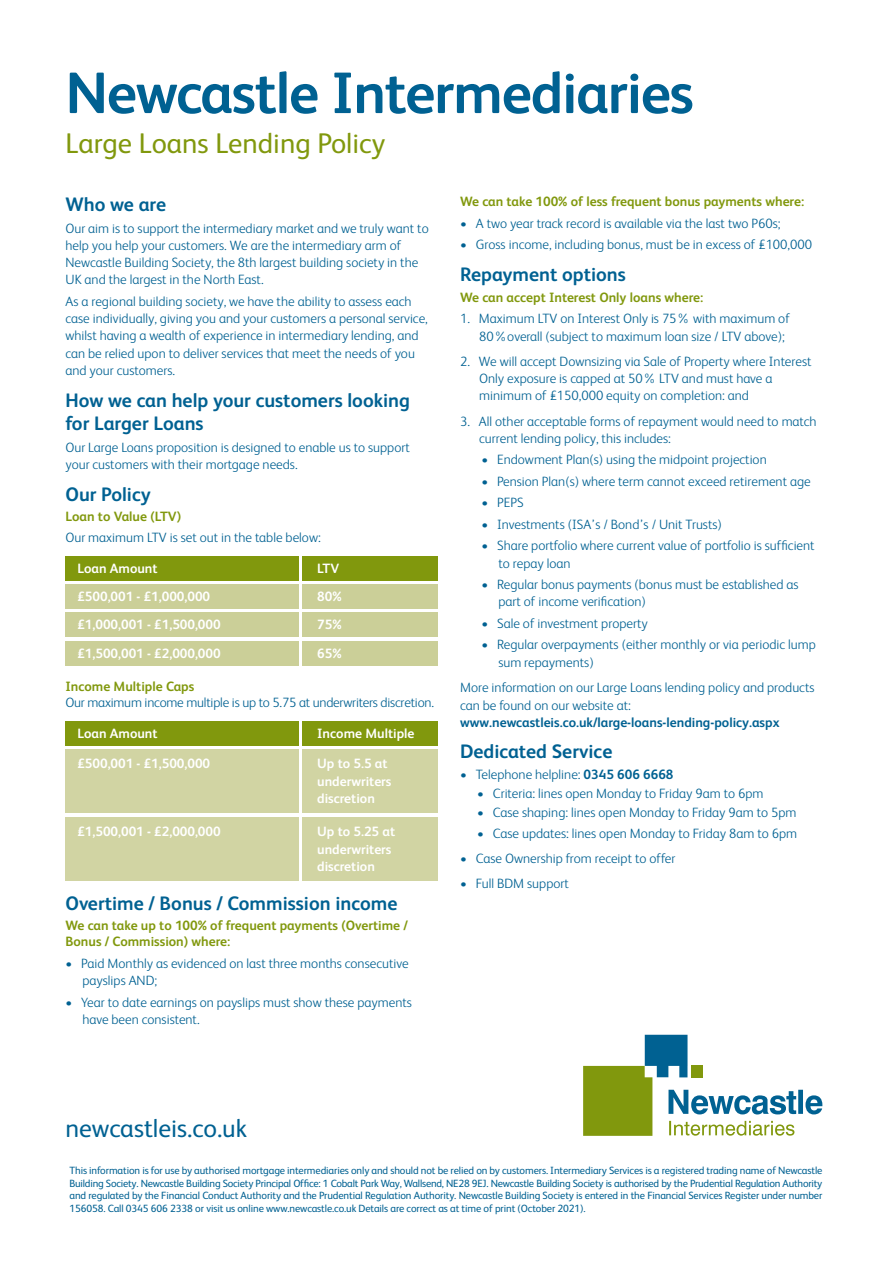
<style>
.page{position:relative;width:893px;height:1263px;background:#fff}
.page>*{position:absolute;margin:0;border:0;box-sizing:border-box;transform-origin:0 0}
.t1{font:700 58.5px "FS Albert";letter-spacing:-.02em;color:#006192}
.t2{font:28.5px "FS Albert";color:#81980d}
.t3{font:25.5px "FS Albert";color:#006192}
.t4{font:700 19.5px/23.4px "FS Albert";color:#006192}
.t5{font:300 13.5px/17.2px "FS Albert";color:#006192}
.t6{font:700 13.5px/17.2px "FS Albert";color:#fff}
.t7{font:700 13.5px/16.2px "FS Albert";color:#81980d}
.t8{font:700 13.5px "FS Albert";color:#006192}
.t9{font:10.5px/12.6px "FS Albert";letter-spacing:-.01em;color:#006192;text-align:justify}
.s1{font-weight:700}
</style>
<div class="page">
<div style="left:65px;top:556px;width:234px;height:24px;background:#81980d"></div>
<div style="left:65px;top:722px;width:234px;height:24px;background:#81980d"></div>
<div style="left:65px;top:584px;width:234px;height:24px;background:#cbcf98"></div>
<div style="left:65px;top:749px;width:234px;height:64px;background:#d1d4a3"></div>
<div style="left:65px;top:817px;width:234px;height:64px;background:#d1d4a3"></div>
<div style="left:65px;top:612px;width:234px;height:25px;background:#cbcf98"></div>
<div style="left:65px;top:641px;width:234px;height:24px;background:#cbcf98"></div>
<div style="left:303px;top:556px;width:135px;height:24px;background:#81980d"></div>
<div style="left:303px;top:722px;width:135px;height:24px;background:#81980d"></div>
<div style="left:303px;top:584px;width:135px;height:24px;background:#cbcf98"></div>
<div style="left:303px;top:749px;width:135px;height:64px;background:#d1d4a3"></div>
<div style="left:303px;top:817px;width:135px;height:64px;background:#d1d4a3"></div>
<div style="left:303px;top:612px;width:135px;height:25px;background:#cbcf98"></div>
<div style="left:303px;top:641px;width:135px;height:24px;background:#cbcf98"></div>
<svg style="left:583px;top:1035px;width:239px;height:101px"></svg>
<div style="left:691px;top:1065px;width:11px;height:12px;background:#81980d"></div>
<p class="t1" style="left:65px;top:53px;width:630px">Newcastle Intermediaries</p>
<p class="t2" style="left:65px;top:124px;width:321px">Large Loans Lending Policy</p>
<p class="t4" style="left:65px;top:192px;width:102px">Who we are</p>
<p class="t5" style="left:65px;top:219px;width:365px">Our aim is to support the intermediary market and we truly want to help you help your customers. We are the intermediary arm of Newcastle Building Society, the 8th largest building society in the UK and the largest in the North East.</p>
<p class="t5" style="left:65px;top:292px;width:364px">As a regional building society, we have the ability to assess each case individually, giving you and your customers a personal service, whilst having a wealth of experience in intermediary lending, and can be relied upon to deliver services that meet the needs of you and your customers.</p>
<p class="t4" style="left:65px;top:388px;width:346px">How we can help your customers looking for Larger Loans</p>
<p class="t5" style="left:65px;top:438px;width:346px">Our Large Loans proposition is designed to enable us to support your customers with their mortgage needs.</p>
<p class="t4" style="left:65px;top:482px;width:87px">Our Policy</p>
<p class="t7" style="left:65px;top:508px;width:117px">Loan to Value (LTV)</p>
<p class="t5" style="left:65px;top:528px;width:257px">Our maximum LTV is set out in the table below:</p>
<p class="t7" style="left:460px;top:193px;width:346px">We can take 100% of less frequent bonus payments where:</p>
<p class="t5" style="left:460px;top:214px;width:322px">• A two year track record is available via the last two P60s;</p>
<p class="t5" style="left:460px;top:236px;width:353px">• Gross income, including bonus, must be in excess of £100,000</p>
<p class="t4" style="left:460px;top:262px;width:167px">Repayment options</p>
<p class="t7" style="left:460px;top:289px;width:245px">We can accept Interest Only loans where:</p>
<p class="t5" style="left:479px;top:309px;width:312px;text-indent:-19px">1. Maximum LTV on Interest Only is 75% with maximum of<br>80%overall (subject to maximum loan size / LTV above);</p>
<p class="t5" style="left:479px;top:353px;width:334px;line-height:16.8px;text-indent:-19px">2. We will accept Downsizing via Sale of Property where Interest<br>Only exposure is capped at 50% LTV and must have a minimum of £150,000 equity on completion: and</p>
<p class="t5" style="left:479px;top:412px;width:339px;text-indent:-19px">3. All other acceptable forms of repayment would need to match current lending policy, this includes:</p>
<p class="t5" style="left:481px;top:450px;width:287px">• Endowment Plan(s) using the midpoint projection</p>
<p class="t5" style="left:481px;top:472px;width:331px">• Pension Plan(s) where term cannot exceed retirement age</p>
<p class="t5" style="left:481px;top:493px;width:44px">• PEPS</p>
<p class="t5" style="left:481px;top:515px;width:242px">• Investments (ISA’s / Bond’s / Unit Trusts)</p>
<p class="t5" style="left:498px;top:536px;width:318px;text-indent:-17px">• Share portfolio where current value of portfolio is sufficient to repay loan</p>
<p class="t5" style="left:498px;top:575px;width:302px;text-indent:-17px">• Regular bonus payments (bonus must be established as part of income verification)</p>
<p class="t5" style="left:481px;top:614px;width:168px">• Sale of investment property</p>
<p class="t5" style="left:498px;top:635px;width:319px;text-indent:-17px">• Regular overpayments (either monthly or via periodic lump sum repayments)</p>
<p class="t5" style="left:460px;top:678px;width:356px">More information on our Large Loans lending policy and products can be found on our website at:</p>
<p class="t8" style="left:460px;top:713px;width:321px">www.newcastleis.co.uk/large-loans-lending-policy.aspx</p>
<p class="t4" style="left:460px;top:739px;width:154px">Dedicated Service</p>
<p class="t5" style="left:460px;top:765px;width:215px">• Telephone helpline: <span class="s1">0345 606 6668</span></p>
<p class="t5" style="left:477px;top:784px;width:288px">• Criteria: lines open Monday to Friday 9am to 6pm</p>
<p class="t5" style="left:477px;top:803px;width:321px">• Case shaping: lines open Monday to Friday 9am to 5pm</p>
<p class="t5" style="left:477px;top:824px;width:322px">• Case updates: lines open Monday to Friday 8am to 6pm</p>
<p class="t5" style="left:460px;top:849px;width:217px">• Case Ownership from receipt to offer</p>
<p class="t5" style="left:460px;top:874px;width:110px">• Full BDM support</p>
<p class="t6" style="left:317px;top:559px;width:23px">LTV</p>
<p class="t6" style="left:77px;top:559px;width:82px">Loan Amount</p>
<p class="t6" style="left:317px;top:587px;width:26px">80%</p>
<p class="t6" style="left:317px;top:615px;width:26px">75%</p>
<p class="t6" style="left:317px;top:644px;width:26px">65%</p>
<p class="t6" style="left:77px;top:587px;width:134px">£500,001 - £1,000,000</p>
<p class="t6" style="left:77px;top:615px;width:145px">£1,000,001 - £1,500,000</p>
<p class="t6" style="left:77px;top:644px;width:145px">£1,500,001 - £2,000,000</p>
<p class="t7" style="left:65px;top:678px;width:130px">Income Multiple Caps</p>
<p class="t5" style="left:65px;top:693px;width:370px">Our maximum income multiple is up to 5.75 at underwriters discretion.</p>
<p class="t6" style="left:317px;top:724px;width:99px">Income Multiple</p>
<p class="t6" style="left:77px;top:724px;width:82px">Loan Amount</p>
<p class="t6" style="left:77px;top:754px;width:134px">£500,001 - £1,500,000</p>
<p class="t6" style="left:317px;top:754px;width:76px">Up to 5.5 at underwriters discretion</p>
<p class="t6" style="left:317px;top:822px;width:79px">Up to 5.25 at underwriters discretion</p>
<p class="t6" style="left:77px;top:822px;width:145px">£1,500,001 - £2,000,000</p>
<p class="t4" style="left:65px;top:890px;width:333px">Overtime / Bonus / Commission income</p>
<p class="t7" style="left:65px;top:917px;width:344px">We can take up to 100% of frequent payments (Overtime /<br>Bonus / Commission) where:</p>
<p class="t5" style="left:82px;top:954px;width:328px;text-indent:-17px">• Paid Monthly as evidenced on last three months consecutive payslips AND;</p>
<p class="t5" style="left:82px;top:993px;width:331px;text-indent:-17px">• Year to date earnings on payslips must show these payments have been consistent.</p>
<p class="t3" style="left:65px;top:1112px;width:183px">newcastleis.co.uk</p>
<p class="t9" style="left:69px;top:1163px;width:754px">This information is for use by authorised mortgage intermediaries only and should not be relied on by customers. Intermediary Services is a registered trading name of Newcastle Building Society. Newcastle Building Society Principal Office: 1 Cobalt Park Way, Wallsend, NE28 9EJ. Newcastle Building Society is authorised by the Prudential Regulation Authority and regulated by the Financial Conduct Authority and the Prudential Regulation Authority. Newcastle Building Society is entered in the Financial Services Register under number 156058. Call 0345 606 2338 or visit us online www.newcastle.co.uk Details are correct as at time of print (October 2021).</p>
</div>
